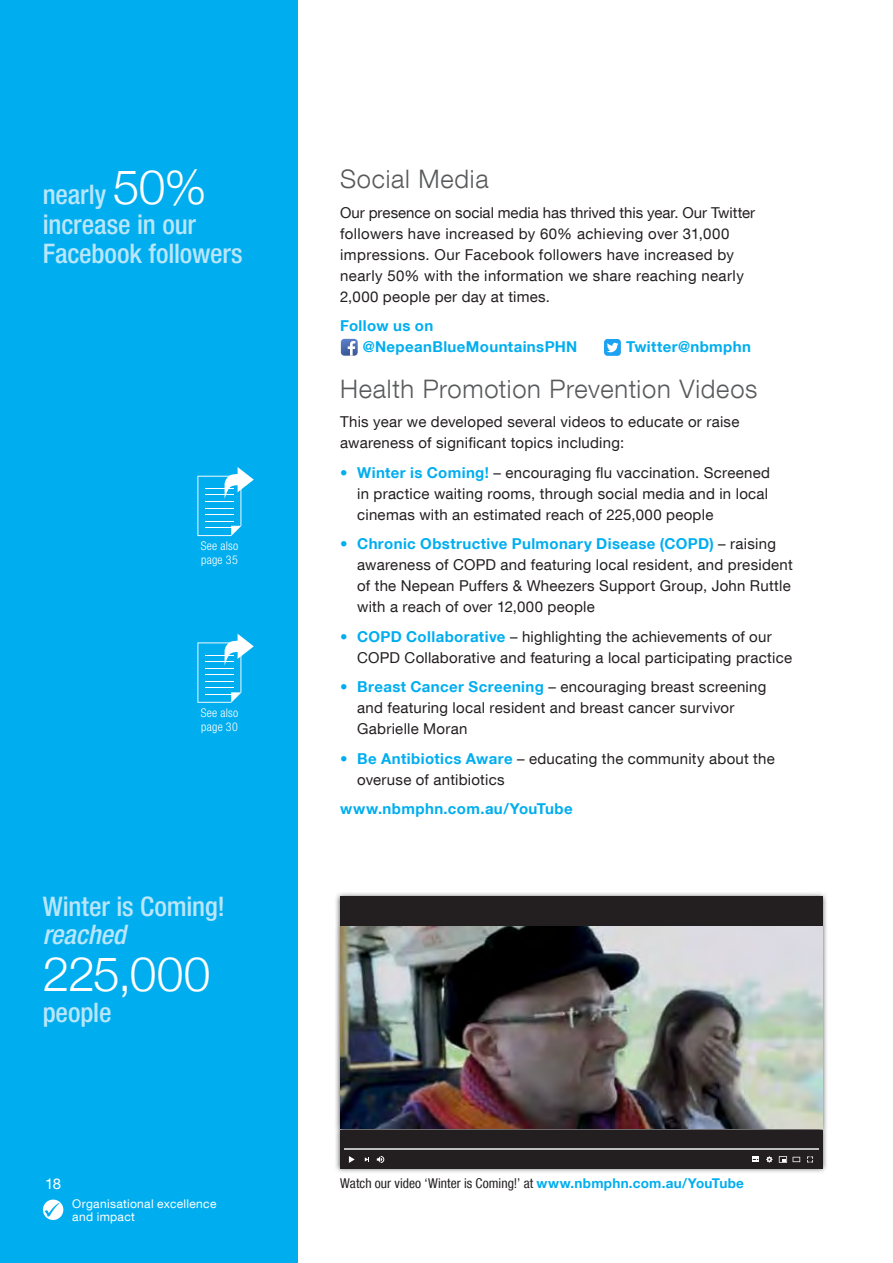
<style>
.page{position:relative;width:893px;height:1263px;background:#fff}
.page>*{position:absolute;margin:0;border:0;box-sizing:border-box;transform-origin:0 0}
.t1{font:300 48px "Helvetica Neue LT";letter-spacing:-.005em;color:#fff}
.t2{font:500 condensed 27px/29.1px "Helvetica Neue LT Com";letter-spacing:-.005em;color:#b9e6fa}
.t3{font:italic 500 condensed 27px "Helvetica Neue LT Com";letter-spacing:-.005em;color:#b9e6fa}
.t4{font:300 25.5px "Helvetica Neue LT Com";letter-spacing:.03em;color:#58595b}
.t5{font:15px/21px "Helvetica Neue LT Com";letter-spacing:.015em;color:#231f20}
.t6{font:700 15px/21px "Helvetica Neue LT Com";letter-spacing:.025em;color:#00aeef}
.t7{font:15px "Helvetica Neue LT Com";color:#fff}
.t8{font:condensed 13.5px "Helvetica Neue LT Com";letter-spacing:.005em;color:#231f20}
.t9{font:12px/12.8px "Helvetica Neue LT Com";letter-spacing:.025em;color:#fff}
.t10{font:300 condensed 12px/13.5px "Helvetica Neue LT Com";letter-spacing:.02em;color:#fff}
.s1{font-family:"Helvetica Neue LT";font-weight:300;font-stretch:normal;font-size:48px;color:#fff}
.s2{font-weight:700;color:#00aeef}
.s3{font-weight:700;font-stretch:normal;color:#00aeef}
</style>
<div class="page">
<div style="left:0;top:0;width:298px;height:1263px;background:#00aeef"></div>
<div style="left:43px;top:1199px;width:20px;height:21px;background:#fff;border-radius:50%"></div>
<svg style="left:45px;top:1203px;width:14px;height:14px"></svg>
<svg style="left:341px;top:339px;width:17px;height:17px"></svg>
<div style="left:604px;top:339px;width:17px;height:17px;background:#1da1f2;border-radius:3px"></div>
<svg style="left:607px;top:343px;width:11px;height:9px"></svg>
<svg style="left:197px;top:467px;width:57px;height:69px"></svg>
<svg style="left:197px;top:634px;width:57px;height:69px"></svg>
<div style="left:335px;top:891px;width:493px;height:282px;background:#231f20;opacity:.75"></div>
<div style="left:340px;top:1130px;width:482px;height:38px;background:#231f20"></div>
<hr style="left:344px;top:1148px;width:474px;height:1px;background:#bcbec0">
<div style="left:340px;top:896px;width:482px;height:33px;background:#231f20"></div>
<svg style="left:793px;top:1157px;width:7px;height:5px"></svg>
<svg style="left:349px;top:1156px;width:6px;height:7px"></svg>
<svg style="left:365px;top:1157px;width:4px;height:4px"></svg>
<svg style="left:377px;top:1156px;width:7px;height:7px"></svg>
<svg style="left:752px;top:1157px;width:7px;height:5px"></svg>
<svg style="left:779px;top:1156px;width:8px;height:7px"></svg>
<svg style="left:807px;top:1156px;width:6px;height:7px"></svg>
<svg style="left:766px;top:1156px;width:6px;height:6px"></svg>
<img style="left:340px;top:926px;width:482px;height:203px">
<h2 class="t2" style="left:43px;top:180px;width:202px">nearly <span class="s1">50% </span>increase in our<br>Facebook followers</h2>
<p class="t10" style="left:201px;top:539px;width:39px">See also page 35</p>
<p class="t10" style="left:201px;top:706px;width:39px">See also page 30</p>
<h2 class="t2" style="left:43px;top:891px;width:184px">Winter is Coming!</h2>
<h2 class="t3" style="left:43px;top:918px;width:85px">reached</h2>
<h1 class="t1" style="left:43px;top:944px;width:169px">225,000</h1>
<h2 class="t2" style="left:43px;top:997px;width:70px">people</h2>
<p class="t7" style="left:45px;top:1174px;width:18px">18</p>
<p class="t9" style="left:72px;top:1197px;width:146px">Organisational excellence and impact</p>
<h3 class="t4" style="left:340px;top:164px;width:150px">Social Media</h3>
<p class="t5" style="left:340px;top:202px;width:417px">Our presence on social media has thrived this year. Our Twitter followers have increased by 60% achieving over 31,000 impressions. Our Facebook followers have increased by nearly 50% with the information we share reaching nearly 2,000 people per day at times.</p>
<p class="t6" style="left:363px;top:315px;width:216px;text-indent:-23px">Follow us on @NepeanBlueMountainsPHN</p>
<p class="t6" style="left:626px;top:336px;width:127px">Twitter@nbmphn</p>
<h3 class="t4" style="left:340px;top:373px;width:419px">Health Promotion Prevention Videos</h3>
<p class="t5" style="left:340px;top:411px;width:401px">This year we developed several videos to educate or raise awareness of significant topics including:</p>
<p class="t5" style="left:357px;top:462px;width:414px;text-indent:-17px"><span class="s2">• Winter is Coming!</span> – encouraging flu vaccination. Screened in practice waiting rooms, through social media and in local cinemas with an estimated reach of 225,000 people</p>
<p class="t5" style="left:357px;top:533px;width:437px;text-indent:-17px"><span class="s2">• Chronic Obstructive Pulmonary Disease (COPD)</span> – raising awareness of COPD and featuring local resident, and president of the Nepean Puffers &amp; Wheezers Support Group, John Ruttle with a reach of over 12,000 people</p>
<p class="t5" style="left:357px;top:626px;width:436px;text-indent:-17px"><span class="s2">• COPD Collaborative</span> – highlighting the achievements of our<br>COPD Collaborative and featuring a local participating practice</p>
<p class="t5" style="left:357px;top:676px;width:411px;text-indent:-17px"><span class="s2">• Breast Cancer Screening</span> – encouraging breast screening and featuring local resident and breast cancer survivor<br>Gabrielle Moran</p>
<p class="t5" style="left:357px;top:748px;width:419px;text-indent:-17px"><span class="s2">• Be Antibiotics Aware</span> – educating the community about the overuse of antibiotics</p>
<p class="t6" style="left:340px;top:798px;width:234px">www.nbmphn.com.au/YouTube</p>
<p class="t8" style="left:340px;top:1175px;width:405px">Watch our video ‘Winter is Coming!’ at <span class="s3">www.nbmphn.com.au/YouTube</span></p>
</div>
